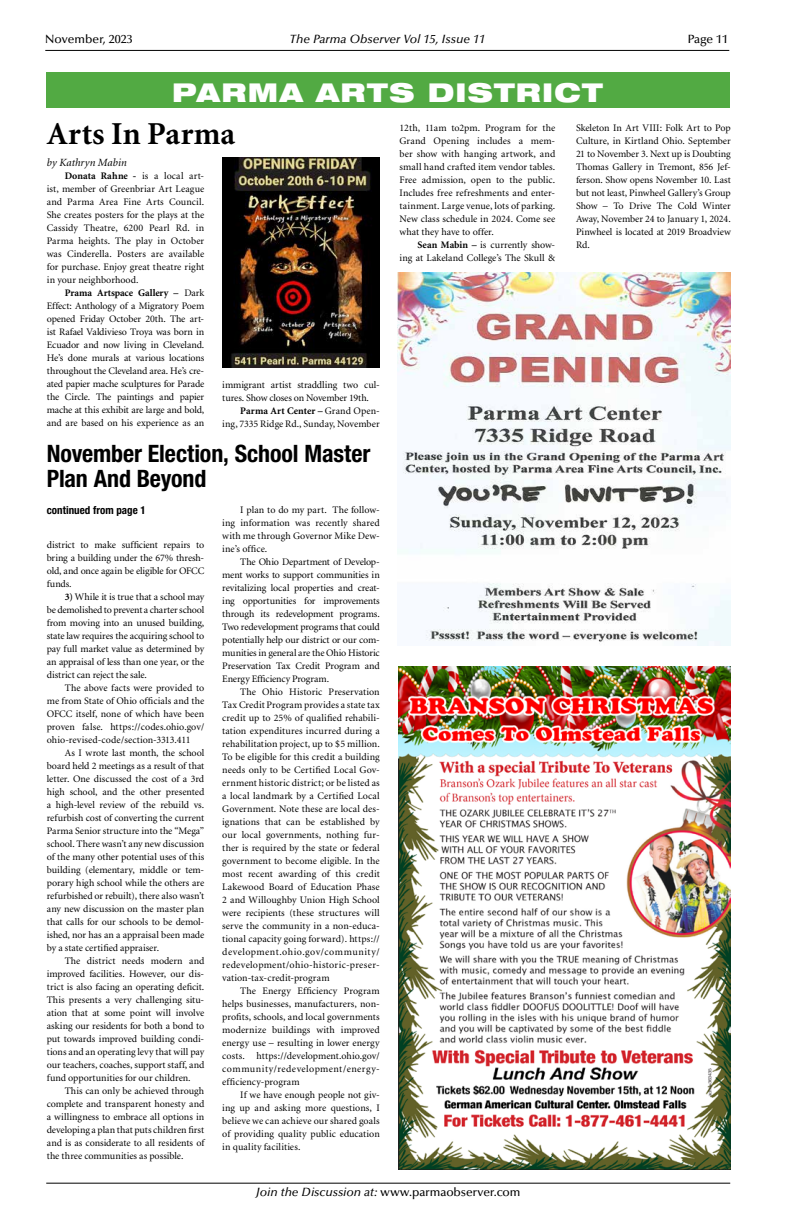
<style>
.page{position:relative;width:792px;height:1224px;background:#fff}
.page>*{position:absolute;margin:0;border:0;box-sizing:border-box;transform-origin:0 0}
.t1{font:700 32px "Minion";letter-spacing:.005em;color:#000}
.t2{font:900 expanded 26px "Helvetica Neue";letter-spacing:.05em;color:#fff}
.t3{font:700 condensed 24px/25px "Helvetica Neue";letter-spacing:-.005em;color:#000}
.t4{font:500 12px "Optima";color:#000}
.t5{font:italic 500 12px "Optima";color:#000}
.t6{font:700 condensed 11px "Helvetica Neue";letter-spacing:.005em;color:#000}
.t7{font:italic 11px "Minion";letter-spacing:.005em;color:#000}
.t8{font:10px/13px "Minion";color:#000;text-align:justify}
.s1{font-weight:700}
.s2{font-style:italic}
</style>
<div class="page">
<hr style="left:45px;top:50px;width:684px;height:1px;background:#000">
<hr style="left:46px;top:1183px;width:684px;height:1px;background:#000">
<div style="left:46px;top:72px;width:683px;height:36px;background:#52aa43"></div>
<img style="left:398px;top:666px;width:333px;height:503px">
<img style="left:222px;top:158px;width:158px;height:210px">
<img style="left:398px;top:272px;width:333px;height:373px">
<p class="t4" style="left:45px;top:32px;width:89px">November, 2023</p>
<p class="t5" style="left:289px;top:32px;width:197px">The Parma Observer Vol 15, Issue 11</p>
<p class="t4" style="left:688px;top:32px;width:42px">Page 11</p>
<h2 class="t2" style="left:172px;top:76px;width:432px">PARMA ARTS DISTRICT</h2>
<h1 class="t1" style="left:47px;top:118px;width:190px">Arts In Parma</h1>
<p class="t7" style="left:47px;top:157px;width:82px">by Kathryn Mabin</p>
<p class="t8" style="left:47px;top:170px;width:159px;text-indent:18px"><span class="s1">Donata Rahne -</span> is a local art&shy;ist, member of Greenbriar Art League and Parma Area Fine Arts Council.<br>She creates posters for the plays at the Cassidy Theatre, 6200 Pearl Rd. in Parma heights. The play in October was Cinderella. Posters are available for purchase. Enjoy great theatre right in your neighborhood.</p>
<p class="t8" style="left:47px;top:287px;width:159px;text-indent:18px"><span class="s1">Prama Artspace Gallery –</span> Dark Effect: Anthology of a Migratory Poem opened Friday October 20th. The art&shy;ist Rafael Valdivieso Troya was born in Ecuador and now living in Cleveland.<br>He’s done murals at various locations throughout the Cleveland area. He’s cre&shy;ated papier mache sculptures for Parade the Circle. The paintings and papier mache at this exhibit are large and bold, and are based on his experience as an</p>
<p class="t8" style="left:222px;top:378px;width:159px">immigrant artist straddling two cul&shy;tures. Show closes on November 19th.</p>
<p class="t8" style="left:222px;top:404px;width:159px;text-align:right"><span class="s1">Parma Art Center –</span> Grand Open-<br>ing, 7335 Ridge Rd., Sunday, November</p>
<h3 class="t3" style="left:47px;top:441px;width:325px">November Election, School Master<br>Plan And Beyond</h3>
<p class="t6" style="left:47px;top:503px;width:100px">continued from page 1</p>
<p class="t8" style="left:222px;top:504px;width:159px;text-indent:18px">I plan to do my part. The follow&shy;ing information was recently shared with me through Governor Mike Dew&shy;ine’s office.</p>
<p class="t8" style="left:222px;top:556px;width:159px;text-indent:18px">The Ohio Department of Develop&shy;ment works to support communities in revitalizing local properties and creat&shy;ing opportunities for improvements through its redevelopment programs.<br>Two redevelopment programs that could potentially help our district or our com&shy;munities in general are the Ohio Historic Preservation Tax Credit Program and Energy Efficiency Program.</p>
<p class="t8" style="left:222px;top:686px;width:159px;text-indent:18px">The Ohio Historic Preservation Tax Credit Program provides a state tax credit up to 25% of qualified rehabili&shy;tation expenditures incurred during a rehabilitation project, up to $5 million.<br>To be eligible for this credit a building needs only to be Certified Local Gov&shy;ernment historic district; or be listed as a local landmark by a Certified Local Government. Note these are local des&shy;ignations that can be established by our local governments, nothing fur&shy;ther is required by the state or federal government to become eligible. In the most recent awarding of this credit Lakewood Board of Education Phase 2 and Willoughby Union High School were recipients (these structures will serve the community in a non-educa&shy;tional capacity going forward). https:// development.ohio.gov/community/ redevelopment/ohio-historic-preser&shy;vation-tax-credit-program</p>
<p class="t8" style="left:222px;top:985px;width:159px;text-indent:18px">The Energy Efficiency Program helps businesses, manufacturers, non&shy;profits, schools, and local governments modernize buildings with improved energy use – resulting in lower energy costs. https://development.ohio.gov/ community/redevelopment/energy&shy;efficiency-program</p>
<p class="t8" style="left:222px;top:1089px;width:159px;text-indent:18px">If we have enough people not giv&shy;ing up and asking more questions, I believe we can achieve our shared goals of providing quality public education in quality facilities.</p>
<p class="t8" style="left:47px;top:539px;width:159px">district to make sufficient repairs to bring a building under the 67% thresh&shy;old, and once again be eligible for OFCC funds.</p>
<p class="t8" style="left:47px;top:591px;width:159px;text-indent:18px"><span class="s1">3)</span> While it is true that a school may be demolished to prevent a charter school from moving into an unused building, state law requires the acquiring school to pay full market value as determined by an appraisal of less than one year, or the district can reject the sale.</p>
<p class="t8" style="left:47px;top:682px;width:159px;text-indent:18px">The above facts were provided to me from State of Ohio officials and the OFCC itself, none of which have been proven false. https://codes.ohio.gov/ ohio-revised-code/section-3313.411</p>
<p class="t8" style="left:47px;top:747px;width:159px;text-indent:18px">As I wrote last month, the school board held 2 meetings as a result of that letter. One discussed the cost of a 3rd high school, and the other presented a high-level review of the rebuild vs. refurbish cost of converting the current Parma Senior structure into the “Mega” school. There wasn’t any new discussion of the many other potential uses of this building (elementary, middle or tem&shy;porary high school while the others are refurbished or rebuilt), there also wasn’t any new discussion on the master plan that calls for our schools to be demol&shy;ished, nor has an a appraisal been made by a state certified appraiser.</p>
<p class="t8" style="left:47px;top:955px;width:159px;text-indent:18px">The district needs modern and improved facilities. However, our dis&shy;trict is also facing an operating deficit.<br>This presents a very challenging situ&shy;ation that at some point will involve asking our residents for both a bond to put towards improved building condi&shy;tions and an operating levy that will pay our teachers, coaches, support staff, and fund opportunities for our children.</p>
<p class="t8" style="left:47px;top:1085px;width:159px;text-indent:18px">This can only be achieved through complete and transparent honesty and a willingness to embrace all options in developing a plan that puts children first and is as considerate to all residents of the three communities as possible.</p>
<p class="t8" style="left:400px;top:121px;width:157px">12th, 11am to2pm. Program for the Grand Opening includes a mem&shy;ber show with hanging artwork, and small hand crafted item vendor tables.<br>Free admission, open to the public.<br>Includes free refreshments and enter&shy;tainment. Large venue, lots of parking.<br>New class schedule in 2024. Come see what they have to offer.</p>
<p class="t8" style="left:400px;top:238px;width:157px;text-align:right"><span class="s1">Sean Mabin –</span> is currently show-<br>ing at Lakeland College’s The Skull &amp;</p>
<p class="t4" style="left:256px;top:1186px;width:266px"><span class="s2">Join the Discussion at:</span> www.parmaobserver.com</p>
<p class="t8" style="left:576px;top:121px;width:156px">Skeleton In Art VIII: Folk Art to Pop Culture, in Kirtland Ohio. September 21 to November 3. Next up is Doubting Thomas Gallery in Tremont, 856 Jef&shy;ferson. Show opens November 10. Last but not least, Pinwheel Gallery’s Group Show – To Drive The Cold Winter Away, November 24 to January 1, 2024.<br>Pinwheel is located at 2019 Broadview Rd.</p>
</div>
